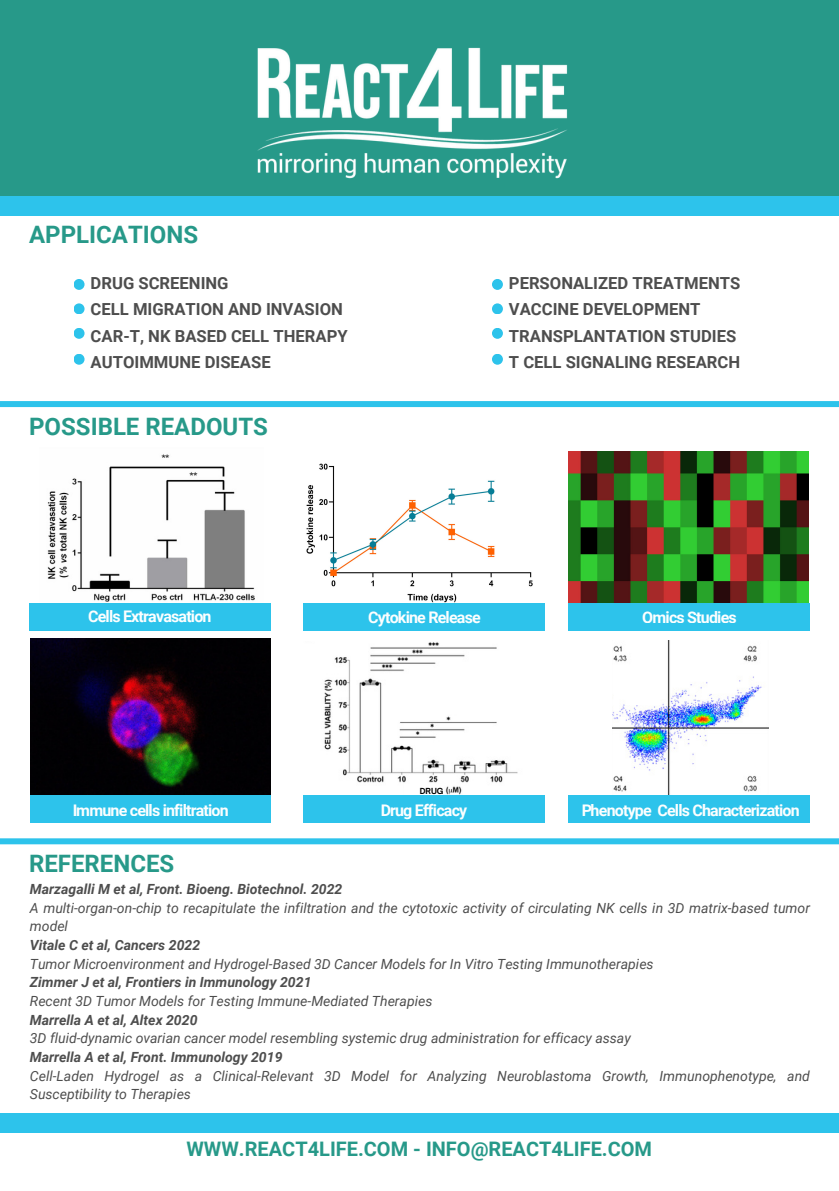
<style>
.page{position:relative;width:839px;height:1191px;background:#fff}
.page>*{position:absolute;margin:0;border:0;box-sizing:border-box;transform-origin:0 0}
.t1{font:700 24px "Roboto";color:#279989}
.t2{font:700 20px "Roboto";color:#279989}
.t3{font:700 16.6px/26.4px "Roboto";color:#000}
.t4{font:700 16px "Roboto";letter-spacing:-.05em;color:#fff}
.t5{font:italic 14px/18.6px "Roboto";color:#000}
.t6{font:italic 700 14px "Roboto";color:#000}
.t7{font:700 8px "Open Sauce One";color:#000}
</style>
<div class="page">
<div style="left:0;top:0;width:838px;height:196px;background:#279989"></div>
<div style="left:0;top:196px;width:838px;height:20px;background:#2dc3eb"></div>
<div style="left:0;top:1113px;width:838px;height:20px;background:#2dc3eb"></div>
<img style="left:257px;top:47px;width:311px;height:132px">
<div style="left:0;top:401px;width:838px;height:6px;background:#2dc3eb"></div>
<div style="left:74px;top:279px;width:11px;height:11px;background:#2dc3eb;border-radius:50%"></div>
<div style="left:74px;top:303px;width:11px;height:11px;background:#2dc3eb;border-radius:50%"></div>
<div style="left:74px;top:328px;width:11px;height:11px;background:#2dc3eb;border-radius:50%"></div>
<div style="left:74px;top:354px;width:11px;height:11px;background:#2dc3eb;border-radius:50%"></div>
<div style="left:0;top:838px;width:838px;height:6px;background:#2dc3eb"></div>
<div style="left:492px;top:279px;width:11px;height:11px;background:#2dc3eb;border-radius:50%"></div>
<div style="left:492px;top:303px;width:11px;height:11px;background:#2dc3eb;border-radius:50%"></div>
<div style="left:492px;top:328px;width:11px;height:11px;background:#2dc3eb;border-radius:50%"></div>
<div style="left:492px;top:354px;width:11px;height:11px;background:#2dc3eb;border-radius:50%"></div>
<img style="left:47px;top:454px;width:208px;height:148px">
<div style="left:29px;top:603px;width:242px;height:28px;background:#2dc3eb"></div>
<img style="left:31px;top:639px;width:240px;height:156px">
<div style="left:30px;top:795px;width:241px;height:28px;background:#2dc3eb"></div>
<img style="left:569px;top:451px;width:240px;height:152px">
<div style="left:568px;top:603px;width:242px;height:28px;background:#2dc3eb"></div>
<img style="left:324px;top:642px;width:194px;height:152px">
<div style="left:404px;top:785px;width:40px;height:20px;background:#fff"></div>
<div style="left:303px;top:795px;width:241px;height:28px;background:#2dc3eb"></div>
<img style="left:303px;top:463px;width:242px;height:141px">
<div style="left:304px;top:604px;width:241px;height:27px;background:#2dc3eb"></div>
<img style="left:612px;top:641px;width:156px;height:154px">
<div style="left:568px;top:795px;width:241px;height:28px;background:#2dc3eb"></div>
<p class="t1" style="left:29px;top:221px;width:170px">APPLICATIONS</p>
<p class="t3" style="left:91px;top:270px;width:258px">DRUG SCREENING<br>CELL MIGRATION AND INVASION<br>CAR-T, NK BASED CELL THERAPY<br>AUTOIMMUNE DISEASE</p>
<p class="t1" style="left:29px;top:412px;width:240px">POSSIBLE READOUTS</p>
<p class="t3" style="left:509px;top:270px;width:233px">PERSONALIZED TREATMENTS<br>VACCINE DEVELOPMENT<br>TRANSPLANTATION STUDIES<br>T CELL SIGNALING RESEARCH</p>
<p class="t4" style="left:88px;top:607px;width:125px">Cells Extravasation</p>
<p class="t4" style="left:72px;top:801px;width:158px">Immune cells infiltration</p>
<p class="t1" style="left:29px;top:850px;width:147px">REFERENCES</p>
<p class="t4" style="left:368px;top:608px;width:114px">Cytokine Release</p>
<p class="t7" style="left:419px;top:786px;width:25px">DRUG</p>
<p class="t4" style="left:380px;top:801px;width:88px">Drug Efficacy</p>
<p class="t4" style="left:642px;top:608px;width:96px">Omics Studies</p>
<p class="t4" style="left:581px;top:801px;width:220px">Phenotype Cells Characterization</p>
<p class="t6" style="left:30px;top:881px;width:314px">Marzagalli M et al, Front. Bioeng. Biotechnol. 2022</p>
<p class="t5" style="left:30px;top:899px;width:781px">A multi-organ-on-chip to recapitulate the infiltration and the cytotoxic activity of circulating NK cells in 3D matrix-based tumor model</p>
<p class="t6" style="left:30px;top:937px;width:172px">Vitale C et al, Cancers 2022</p>
<p class="t5" style="left:30px;top:955px;width:625px">Tumor Microenvironment and Hydrogel-Based 3D Cancer Models for In Vitro Testing Immunotherapies</p>
<p class="t6" style="left:30px;top:974px;width:283px">Zimmer J et al, Frontiers in Immunology 2021</p>
<p class="t5" style="left:30px;top:992px;width:404px">Recent 3D Tumor Models for Testing Immune-Mediated Therapies</p>
<p class="t6" style="left:30px;top:1012px;width:169px">Marrella A et al, Altex 2020</p>
<p class="t5" style="left:30px;top:1029px;width:602px">3D fluid-dynamic ovarian cancer model resembling systemic drug administration for efficacy assay</p>
<p class="t6" style="left:30px;top:1049px;width:254px">Marrella A et al, Front. Immunology 2019</p>
<p class="t5" style="left:30px;top:1067px;width:781px">Cell-Laden Hydrogel as a Clinical-Relevant 3D Model for Analyzing Neuroblastoma Growth, Immunophenotype, and<br>Susceptibility to Therapies</p>
<p class="t2" style="left:186px;top:1138px;width:467px">WWW.REACT4LIFE.COM - INFO@REACT4LIFE.COM</p>
</div>
